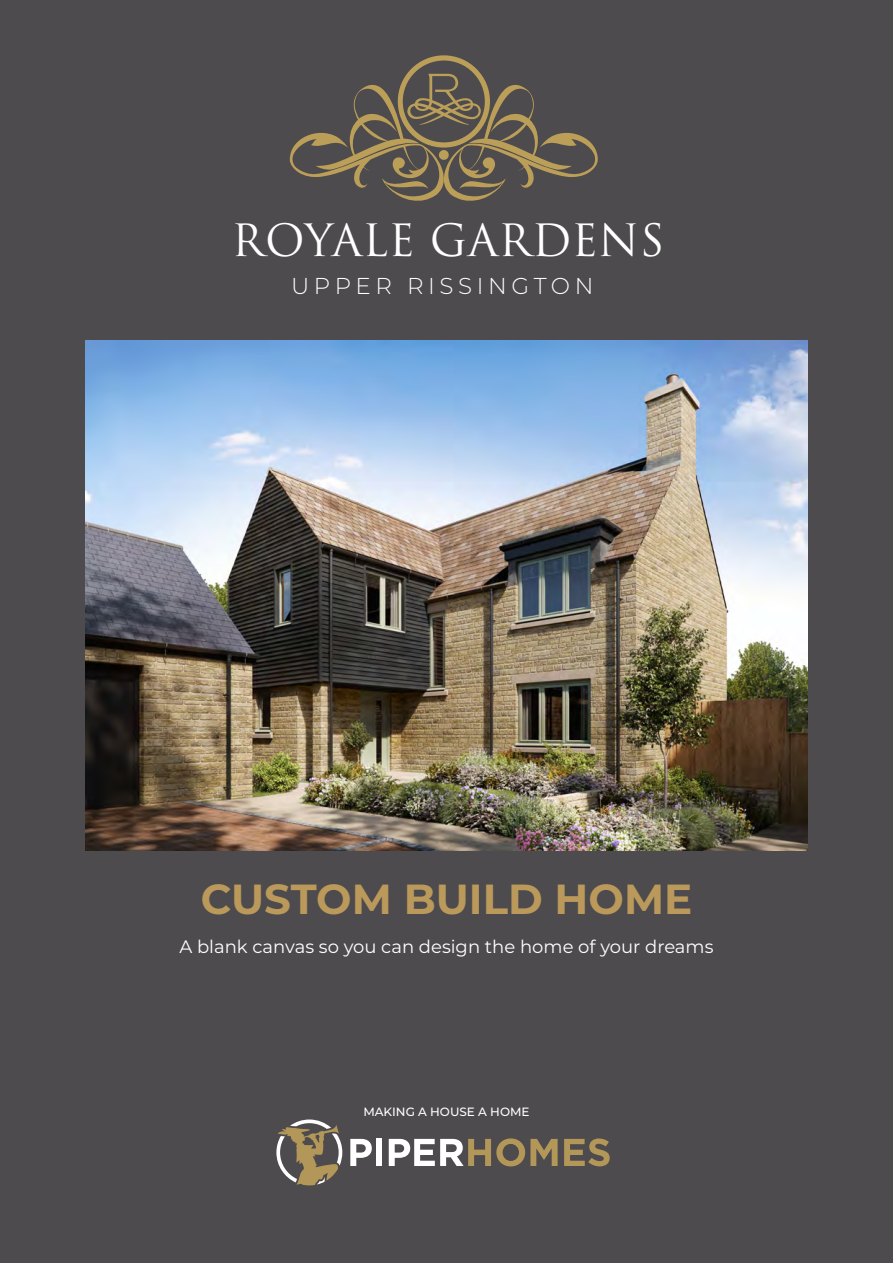
<style>
.page{position:relative;width:893px;height:1263px;background:#4d4b4d}
.page>*{position:absolute;margin:0;border:0;box-sizing:border-box;transform-origin:0 0}
.t1{font:43.35px "Trajan";letter-spacing:.01em;color:#fff}
.t2{font:700 42px "Montserrat";color:#ba995b}
.t3{font:300 22.95px "Montserrat";letter-spacing:.2em;color:#fff}
.t4{font:18px "Montserrat";color:#fff}
.t5{font:500 12px "Montserrat";color:#fff}
</style>
<div class="page">
<img style="left:85px;top:340px;width:723px;height:510px">
<svg style="left:350px;top:1139px;width:22px;height:27px"></svg>
<div style="left:376px;top:1139px;width:6px;height:27px;background:#fff"></div>
<svg style="left:389px;top:1138px;width:169px;height:28px"></svg>
<svg style="left:564px;top:1138px;width:46px;height:28px"></svg>
<svg style="left:276px;top:1119px;width:66px;height:66px"></svg>
<svg style="left:290px;top:55px;width:308px;height:146px"></svg>
<h1 class="t1" style="left:231px;top:216px;width:435px">ROYALE GARDENS</h1>
<p class="t3" style="left:291px;top:276px;width:304px">UPPER RISSINGTON</p>
<h2 class="t2" style="left:201px;top:883px;width:493px">CUSTOM BUILD HOME</h2>
<p class="t4" style="left:179px;top:939px;width:535px">A blank canvas so you can design the home of your dreams</p>
<p class="t5" style="left:363px;top:1107px;width:168px">MAKING A HOUSE A HOME</p>
</div>
